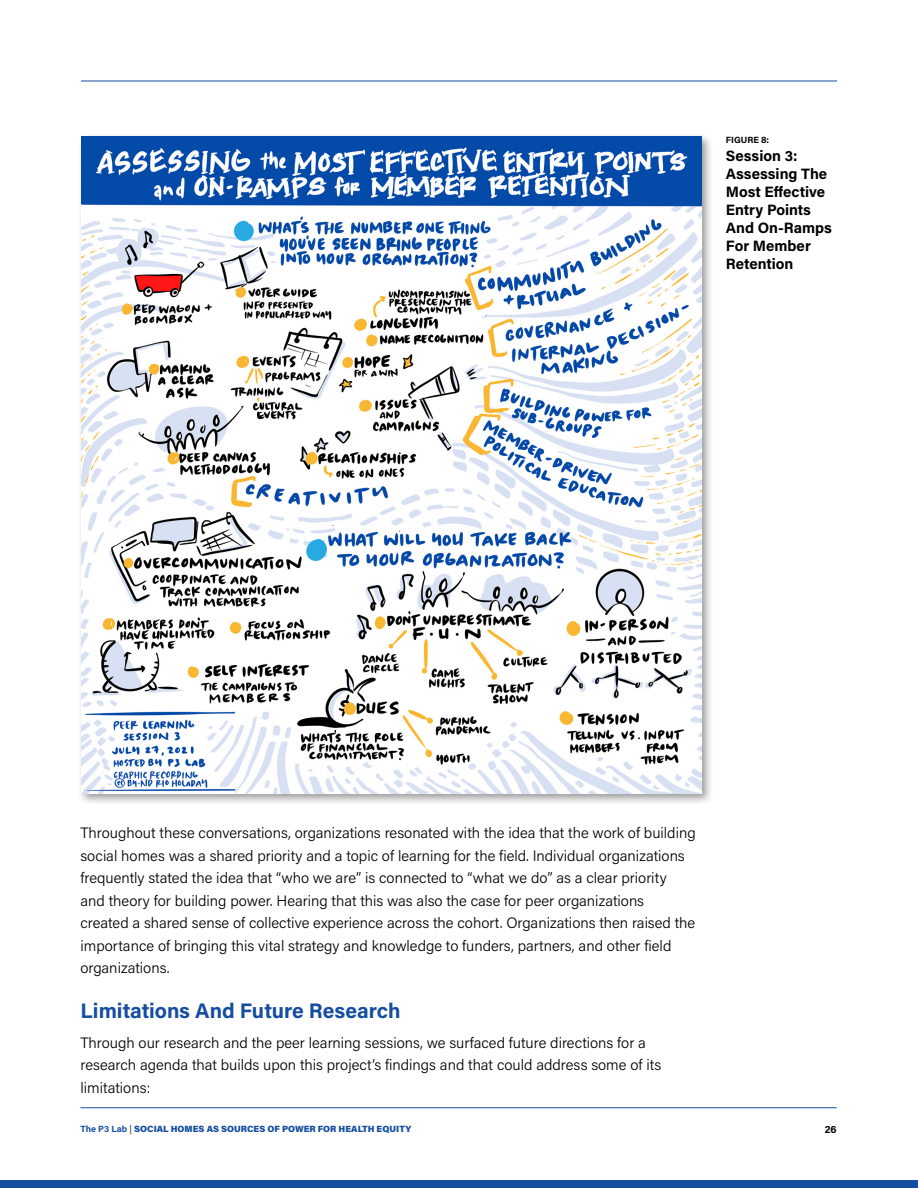
<style>
.page{position:relative;width:918px;height:1188px;background:#fff}
.page>*{position:absolute;margin:0;border:0;box-sizing:border-box;transform-origin:0 0}
.t1{font:700 21px "Acumin Pro";color:#154ea0}
.t2{font:300 15px/22.5px "Acumin Pro";color:#000}
.t3{font:700 15px/18px "Acumin Pro";color:#000}
.t4{font:700 10.5px "Acumin Pro";color:#000}
.t5{font:900 9px "Acumin Pro";color:#154ea0}
.t6{font:700 9px "Acumin Pro";letter-spacing:.005em;color:#000}
.s1{font-weight:700}
.s2{font-weight:300;color:#000}
</style>
<div class="page">
<div style="left:0;top:1180px;width:918px;height:8px;background:#154ea0"></div>
<hr style="left:80px;top:1107px;width:757px;height:1px;background:#154ea0">
<hr style="left:81px;top:81px;width:756px;height:1px;background:#154ea0">
<div style="left:78px;top:133px;width:636px;height:673px;background:#000;opacity:.4"></div>
<img style="left:81px;top:136px;width:620px;height:657px">
<p class="t6" style="left:726px;top:133px;width:45px">FIGURE 8:</p>
<p class="t3" style="left:726px;top:146px;width:107px">Session 3:<br>Assessing The<br>Most Effective<br>Entry Points<br>And On-Ramps<br>For Member<br>Retention</p>
<p class="t2" style="left:80px;top:821px;width:617px">Throughout these conversations, organizations resonated with the idea that the work of building social homes was a shared priority and a topic of learning for the field. Individual organizations frequently stated the idea that “who we are” is connected to “what we do” as a clear priority<br>and theory for building power. Hearing that this was also the case for peer organizations created a shared sense of collective experience across the cohort. Organizations then raised the importance of bringing this vital strategy and knowledge to funders, partners, and other field organizations.</p>
<h1 class="t1" style="left:80px;top:996px;width:322px">Limitations And Future Research</h1>
<p class="t2" style="left:80px;top:1030px;width:582px">Through our research and the peer learning sessions, we surfaced future directions for a research agenda that builds upon this project’s findings and that could address some of its limitations:</p>
<p class="t5" style="left:80px;top:1122px;width:332px"><span class="s1">The P3 Lab</span> <span class="s2">|</span> SOCIAL HOMES AS SOURCES OF POWER FOR HEALTH EQUITY</p>
<p class="t4" style="left:825px;top:1122px;width:13px">26</p>
</div>
